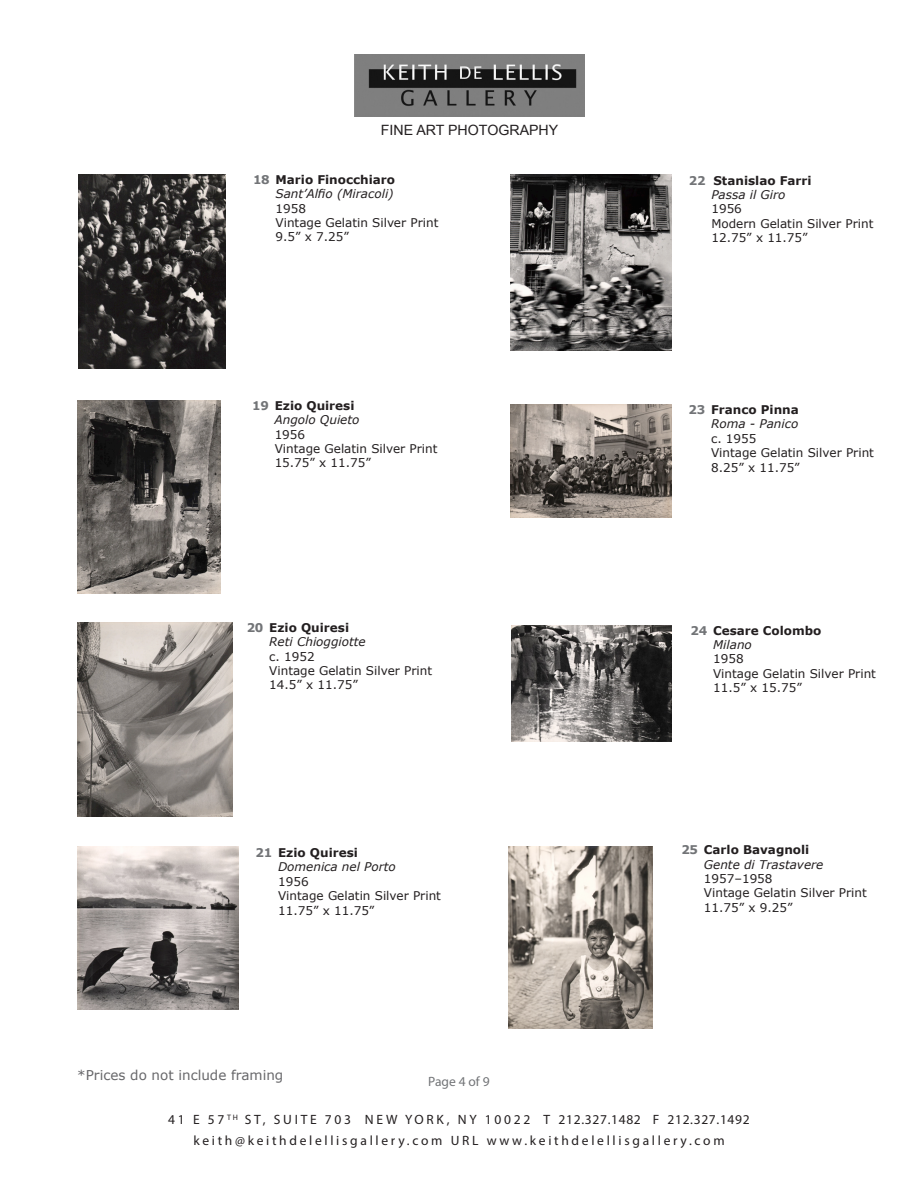
<style>
.page{position:relative;width:918px;height:1188px;background:#fff}
.page>*{position:absolute;margin:0;border:0;box-sizing:border-box;transform-origin:0 0}
.t1{font:14.25px "Arial";color:#231f20}
.t2{font:13.5px "Myriad Pro";letter-spacing:.2em;color:#231f20}
.t3{font:13.5px "Verdana";color:#67676a}
.t4{font:13.5px "Myriad Pro";color:#727477}
.t5{font:12px/14.4px "Verdana";color:#231f20}
.t6{font:italic 12px "Verdana";color:#231f20}
.t7{font:700 12px "Verdana";color:#231f20}
.s1{font-weight:700;color:#727477}
.s2{font-weight:700}
.s3{font-style:italic}
.s4{color:#727477}
</style>
<div class="page">
<img style="left:355px;top:54px;width:229px;height:63px">
<img style="left:509px;top:846px;width:144px;height:182px">
<img style="left:511px;top:625px;width:161px;height:117px">
<img style="left:77px;top:847px;width:161px;height:162px">
<img style="left:510px;top:175px;width:162px;height:176px">
<img style="left:510px;top:405px;width:162px;height:113px">
<img style="left:77px;top:623px;width:156px;height:193px">
<img style="left:78px;top:175px;width:147px;height:193px">
<img style="left:77px;top:400px;width:144px;height:194px">
<p class="t1" style="left:381px;top:120px;width:179px">FINE ART PHOTOGRAPHY</p>
<p class="t5" style="left:276px;top:172px;width:164px;text-indent:-22px"><span class="s1">18</span> <span class="s2">Mario Finocchiaro<br></span><span class="s3">Sant’Alfio (Miracoli)<br></span>1958<br>Vintage Gelatin Silver Print<br>9.5” x 7.25”</p>
<p class="t5" style="left:275px;top:398px;width:164px;text-indent:-22px"><span class="s1">19</span> <span class="s2">Ezio Quiresi<br></span><span class="s3">Angolo Quieto<br></span>1956<br>Vintage Gelatin Silver Print<br>15.75” x 11.75”</p>
<p class="t7" style="left:247px;top:620px;width:104px"><span class="s4">20</span> Ezio Quiresi</p>
<p class="t6" style="left:269px;top:634px;width:98px">Reti Chioggiotte</p>
<p class="t5" style="left:269px;top:649px;width:47px">c. 1952</p>
<p class="t5" style="left:269px;top:664px;width:164px">Vintage Gelatin Silver Print</p>
<p class="t5" style="left:269px;top:678px;width:90px">14.5” x 11.75”</p>
<p class="t7" style="left:256px;top:845px;width:104px"><span class="s4">21</span> Ezio Quiresi</p>
<p class="t6" style="left:278px;top:859px;width:119px">Domenica nel Porto</p>
<p class="t5" style="left:278px;top:874px;width:32px">1956</p>
<p class="t5" style="left:278px;top:889px;width:164px">Vintage Gelatin Silver Print</p>
<p class="t5" style="left:278px;top:903px;width:98px">11.75” x 11.75”</p>
<p class="t3" style="left:77px;top:1066px;width:208px">*Prices do not include framing</p>
<p class="t4" style="left:428px;top:1073px;width:63px">Page 4 of 9</p>
<p class="t5" style="left:711px;top:173px;width:164px;text-indent:-22px"><span class="s1">22</span> <span class="s2">Stanislao Farri<br></span><span class="s3">Passa il Giro<br></span>1956<br>Modern Gelatin Silver Print<br>12.75” x 11.75”</p>
<p class="t5" style="left:711px;top:403px;width:164px;text-indent:-22px"><span class="s1">23</span> <span class="s2">Franco Pinna<br></span><span class="s3">Roma - Panico<br></span>c. 1955<br>Vintage Gelatin Silver Print<br>8.25” x 11.75”</p>
<p class="t5" style="left:713px;top:623px;width:164px;text-indent:-22px"><span class="s1">24</span> <span class="s2">Cesare Colombo<br></span><span class="s3">Milano<br></span>1958<br>Vintage Gelatin Silver Print<br>11.5” x 15.75”</p>
<p class="t7" style="left:681px;top:842px;width:129px"><span class="s4">25</span> Carlo Bavagnoli</p>
<p class="t6" style="left:704px;top:857px;width:121px">Gente di Trastavere</p>
<p class="t5" style="left:704px;top:872px;width:70px">1957–1958</p>
<p class="t5" style="left:704px;top:886px;width:164px">Vintage Gelatin Silver Print</p>
<p class="t5" style="left:704px;top:900px;width:90px">11.75” x 9.25”</p>
<p class="t2" style="left:168px;top:1112px;width:583px">41 E 57 <sup>TH</sup> ST, SUITE 703 NEW YORK, NY 10022 T 212.327.1482 F 212.327.1492</p>
<p class="t2" style="left:193px;top:1133px;width:533px">keith@keithdelellisgallery.com URL www.keithdelellisgallery.com</p>
</div>
